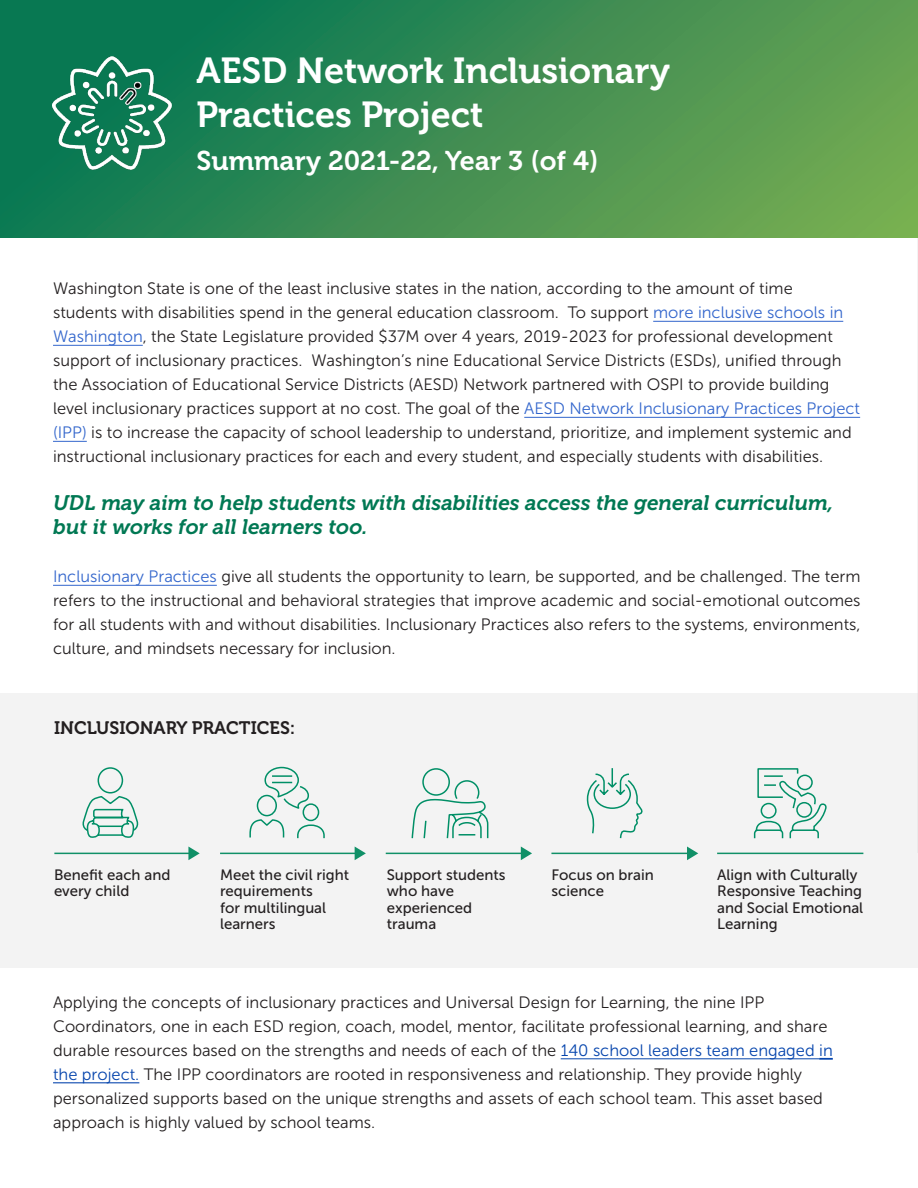
<style>
.page{position:relative;width:918px;height:1188px;background:#fff}
.page>*{position:absolute;margin:0;border:0;box-sizing:border-box;transform-origin:0 0}
.t1{font:36px/43.2px "Museo 700";color:#fff}
.t2{font:27px "Museo 700";color:#fff}
.t3{font:italic 21px/24px "Museo 700";color:#007853}
.t4{font:18px "Museo 700";color:#231f20}
.t5{font:16.5px/24px "Museo Sans 300";color:#231f20}
.t6{font:15px/16.5px "Museo Sans 500";color:#231f20}
.s1{color:#36c}
.s2{color:#0645ad}
</style>
<div class="page">
<div style="left:0;top:694px;width:918px;height:274px;background:#f3f3f3"></div>
<hr style="left:917px;top:238px;width:1px;height:615px;background:#d2d2d2">
<svg style="left:0;top:1px;width:917px;height:237px;background:#3c8e52"></svg>
<img style="left:53px;top:56px;width:122px;height:120px">
<hr style="left:220px;top:853px;width:140px;height:1px;background:#109067">
<hr style="left:386px;top:853px;width:139px;height:1px;background:#109067">
<hr style="left:551px;top:853px;width:140px;height:1px;background:#109067">
<hr style="left:717px;top:853px;width:146px;height:1px;background:#109067">
<hr style="left:54px;top:853px;width:140px;height:1px;background:#109067">
<svg style="left:188px;top:847px;width:12px;height:13px"></svg>
<svg style="left:355px;top:847px;width:11px;height:13px"></svg>
<svg style="left:521px;top:847px;width:11px;height:13px"></svg>
<svg style="left:687px;top:847px;width:11px;height:13px"></svg>
<svg style="left:586px;top:768px;width:57px;height:71px"></svg>
<svg style="left:411px;top:768px;width:78px;height:71px"></svg>
<svg style="left:753px;top:768px;width:73px;height:71px"></svg>
<svg style="left:249px;top:766px;width:76px;height:73px"></svg>
<svg style="left:82px;top:767px;width:57px;height:71px"></svg>
<hr style="left:653px;top:321px;width:190px;height:1px;background:#36c">
<hr style="left:53px;top:345px;width:90px;height:1px;background:#36c">
<hr style="left:524px;top:417px;width:336px;height:1px;background:#36c">
<hr style="left:53px;top:441px;width:34px;height:1px;background:#36c">
<hr style="left:53px;top:585px;width:164px;height:1px;background:#36c">
<hr style="left:561px;top:1059px;width:258px;height:1px;background:#0645ad">
<svg style="left:819px;top:1059px;width:14px;height:1px"></svg>
<hr style="left:53px;top:1083px;width:86px;height:1px;background:#0645ad">
<p class="t1" style="left:196px;top:50px;width:475px">AESD Network Inclusionary<br>Practices Project</p>
<p class="t2" style="left:196px;top:145px;width:404px">Summary 2021-22, Year 3 (of 4)</p>
<p class="t5" style="left:53px;top:277px;width:809px">Washington State is one of the least inclusive states in the nation, according to the amount of time students with disabilities spend in the general education classroom. To support <span class="s1">more inclusive schools in Washington</span>, the State Legislature provided $37M over 4 years, 2019-2023 for professional development support of inclusionary practices. Washington’s nine Educational Service Districts (ESDs), unified through the Association of Educational Service Districts (AESD) Network partnered with OSPI to provide building level inclusionary practices support at no cost. The goal of the <span class="s1">AESD Network Inclusionary Practices Project (IPP)</span> is to increase the capacity of school leadership to understand, prioritize, and implement systemic and instructional inclusionary practices for each and every student, and especially students with disabilities.</p>
<p class="t3" style="left:53px;top:491px;width:782px">UDL may aim to help students with disabilities access the general curriculum, but it works for all learners too.</p>
<p class="t5" style="left:53px;top:565px;width:809px;text-align:justify"><span class="s1">Inclusionary Practices</span> give all students the opportunity to learn, be supported, and be challenged. The term refers to the instructional and behavioral strategies that improve academic and social-emotional outcomes for all students with and without disabilities. Inclusionary Practices also refers to the systems, environments, culture, and mindsets necessary for inclusion.</p>
<p class="t4" style="left:54px;top:718px;width:243px">INCLUSIONARY PRACTICES:</p>
<p class="t6" style="left:54px;top:866px;width:118px">Benefit each and every child</p>
<p class="t6" style="left:220px;top:866px;width:131px">Meet the civil right requirements<br>for multilingual learners</p>
<p class="t6" style="left:387px;top:866px;width:120px">Support students who have experienced trauma</p>
<p class="t6" style="left:551px;top:866px;width:104px">Focus on brain science</p>
<p class="t6" style="left:717px;top:866px;width:148px">Align with Culturally<br>Responsive Teaching and Social Emotional</p>
<p class="t6" style="left:717px;top:916px;width:62px">Learning</p>
<p class="t5" style="left:53px;top:990px;width:781px">Applying the concepts of inclusionary practices and Universal Design for Learning, the nine IPP Coordinators, one in each ESD region, coach, model, mentor, facilitate professional learning, and share durable resources based on the strengths and needs of each of the <span class="s2">140 school leaders team engaged in the project.</span> The IPP coordinators are rooted in responsiveness and relationship. They provide highly personalized supports based on the unique strengths and assets of each school team. This asset based approach is highly valued by school teams.</p>
</div>
